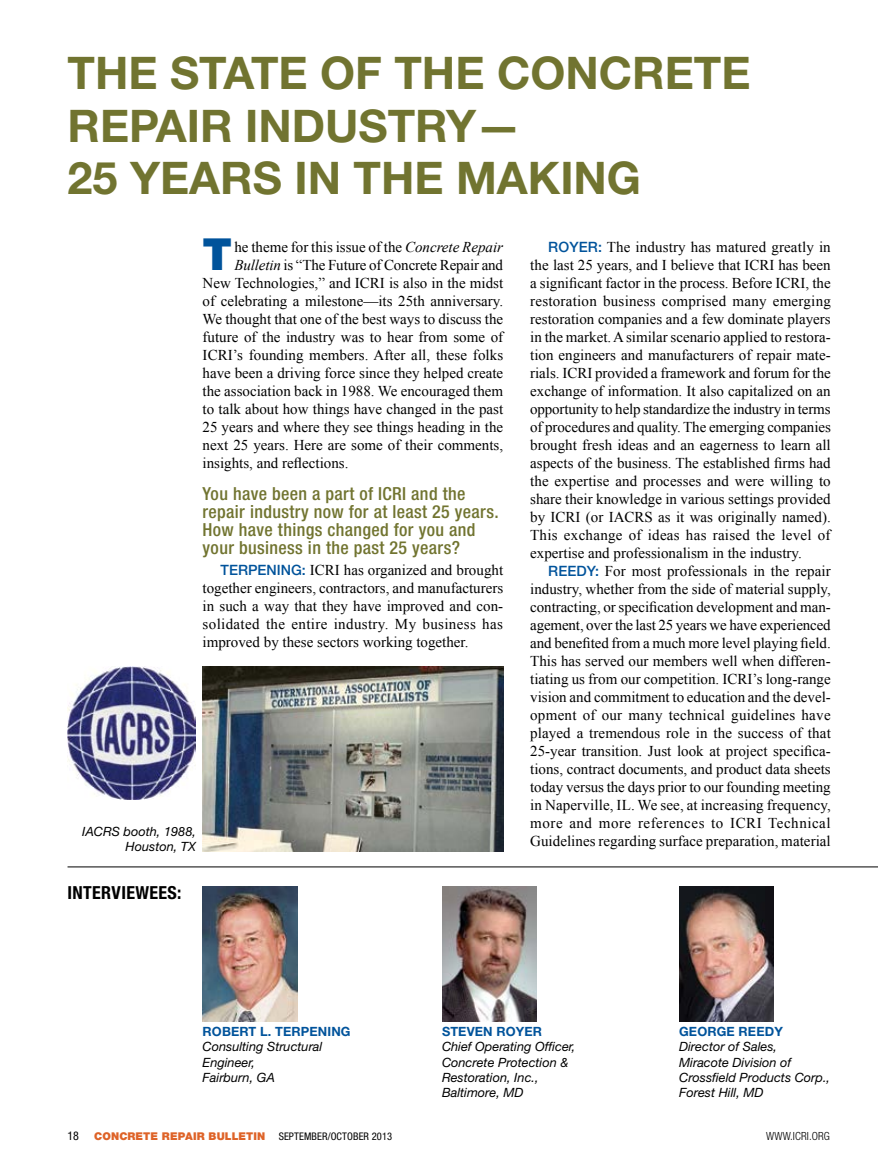
<style>
.page{position:relative;width:878px;height:1175px;background:#fff}
.page>*{position:absolute;margin:0;border:0;box-sizing:border-box;transform-origin:0 0}
.t1{font:700 45px/52.5px "Helvetica Neue LT Std";color:#717430}
.t2{font:900 44.25px "Helvetica Neue LT Std";color:#00539b}
.t3{font:500 condensed 18px/18px "Helvetica Neue LT Std";letter-spacing:.02em;color:#717430}
.t4{font:700 condensed 18px "Helvetica Neue LT Std";letter-spacing:.02em;color:#000}
.t5{font:15px/18px "Times New Roman";color:#000;text-align:justify}
.t6{font:italic 12.75px/15.3px "Helvetica Neue LT Std";color:#000}
.t7{font:700 12.75px "Helvetica Neue LT Std";letter-spacing:.01em;color:#00539b}
.t8{font:condensed 12px "Helvetica Neue LT Std";color:#000}
.t9{font:300 condensed 11.25px "Helvetica Neue LT Std";letter-spacing:.01em;color:#000}
.t10{font:900 10.8px "Helvetica Neue LT Std";letter-spacing:.01em;color:#de6328}
.t11{font:condensed 10.5px "Helvetica Neue LT Std";letter-spacing:.01em;color:#000}
.s1{font-style:italic}
.s2{font-family:"Helvetica Neue LT Std";font-weight:500;font-size:14.25px;color:#00539b}
</style>
<div class="page">
<img style="left:203px;top:886px;width:94px;height:135px">
<img style="left:442px;top:886px;width:94px;height:135px">
<img style="left:679px;top:886px;width:94px;height:135px">
<hr style="left:68px;top:866px;width:810px;height:1px;background:#000">
<img style="left:68px;top:666px;width:128px;height:133px">
<img style="left:202px;top:666px;width:301px;height:185px">
<h1 class="t1" style="left:68px;top:46px;width:684px">THE STATE OF THE CONCRETE<br>REPAIR INDUSTRY—<br>25 YEARS IN THE MAKING</h1>
<h2 class="t2" style="left:202px;top:227px;width:31px">T</h2>
<p class="t5" style="left:234px;top:237px;width:270px">he theme for this issue of the <span class="s1">Concrete Repair</span></p>
<p class="t5" style="left:234px;top:255px;width:270px"><span class="s1">Bulletin</span> is “The Future of Concrete Repair and</p>
<p class="t5" style="left:203px;top:273px;width:302px">New Technologies,” and ICRI is also in the midst</p>
<p class="t5" style="left:203px;top:291px;width:302px">of celebrating a milestone—its 25th anniversary.</p>
<p class="t5" style="left:203px;top:309px;width:302px">We thought that one of the best ways to discuss the</p>
<p class="t5" style="left:203px;top:327px;width:302px">future of the industry was to hear from some of</p>
<p class="t5" style="left:203px;top:345px;width:302px">ICRI’s founding members. After all, these folks</p>
<p class="t5" style="left:203px;top:363px;width:302px">have been a driving force since they helped create</p>
<p class="t5" style="left:203px;top:381px;width:302px">the association back in 1988. We encouraged them</p>
<p class="t5" style="left:203px;top:399px;width:302px">to talk about how things have changed in the past</p>
<p class="t5" style="left:203px;top:417px;width:302px">25 years and where they see things heading in the</p>
<p class="t5" style="left:203px;top:435px;width:302px">next 25 years. Here are some of their comments,</p>
<p class="t5" style="left:203px;top:453px;width:147px">insights, and reflections.</p>
<p class="t3" style="left:202px;top:484px;width:297px">You have been a part of ICRI and the repair industry now for at least 25 years.<br>How have things changed for you and your business in the past 25 years?</p>
<p class="t5" style="left:202px;top:561px;width:302px;text-indent:18px"><span class="s2">TERPENING:</span> ICRI has organized and brought together engineers, contractors, and manufacturers in such a way that they have improved and con&shy;solidated the entire industry. My business has improved by these sectors working together.</p>
<p class="t6" style="left:82px;top:823px;width:115px;text-align:right">IACRS booth, 1988,<br>Houston, TX</p>
<p class="t4" style="left:68px;top:882px;width:115px">INTERVIEWEES:</p>
<p class="t5" style="left:530px;top:237px;width:302px;text-indent:18px"><span class="s2">ROYER:</span> The industry has matured greatly in the last 25 years, and I believe that ICRI has been a significant factor in the process. Before ICRI, the restoration business comprised many emerging restoration companies and a few dominate players in the market. A similar scenario applied to restora&shy;tion engineers and manufacturers of repair mate&shy;rials. ICRI provided a framework and forum for the exchange of information. It also capitalized on an opportunity to help standardize the industry in terms of procedures and quality. The emerging companies brought fresh ideas and an eagerness to learn all aspects of the business. The established firms had the expertise and processes and were willing to share their knowledge in various settings provided by ICRI (or IACRS as it was originally named).<br>This exchange of ideas has raised the level of expertise and professionalism in the industry.</p>
<p class="t5" style="left:530px;top:561px;width:302px;text-indent:18px"><span class="s2">REEDY:</span> For most professionals in the repair industry, whether from the side of material supply, contracting, or specification development and man&shy;agement, over the last 25 years we have experienced and benefited from a much more level playing field.<br>This has served our members well when differen&shy;tiating us from our competition. ICRI’s long-range vision and commitment to education and the devel&shy;opment of our many technical guidelines have played a tremendous role in the success of that 25-year transition. Just look at project specifica&shy;tions, contract documents, and product data sheets today versus the days prior to our founding meeting in Naperville, IL. We see, at increasing frequency, more and more references to ICRI Technical Guidelines regarding surface preparation, material</p>
<p class="t7" style="left:202px;top:1023px;width:149px">ROBERT L. TERPENING</p>
<p class="t6" style="left:202px;top:1038px;width:121px">Consulting Structural<br>Engineer,<br>Fairburn, GA</p>
<p class="t7" style="left:442px;top:1023px;width:102px">STEVEN ROYER</p>
<p class="t6" style="left:442px;top:1038px;width:135px">Chief Operating Officer,<br>Concrete Protection &amp;<br>Restoration, Inc.,<br>Baltimore, MD</p>
<p class="t7" style="left:679px;top:1023px;width:105px">GEORGE REEDY</p>
<p class="t6" style="left:679px;top:1038px;width:152px">Director of Sales,<br>Miracote Division of<br>Crossfield Products Corp.,<br>Forest Hill, MD</p>
<p class="t8" style="left:68px;top:1129px;width:13px">18</p>
<p class="t10" style="left:94px;top:1130px;width:173px">CONCRETE REPAIR BULLETIN</p>
<p class="t11" style="left:279px;top:1130px;width:115px">SEPTEMBER/OCTOBER 2013</p>
<p class="t9" style="left:766px;top:1129px;width:65px">WWW.ICRI.ORG</p>
</div>
